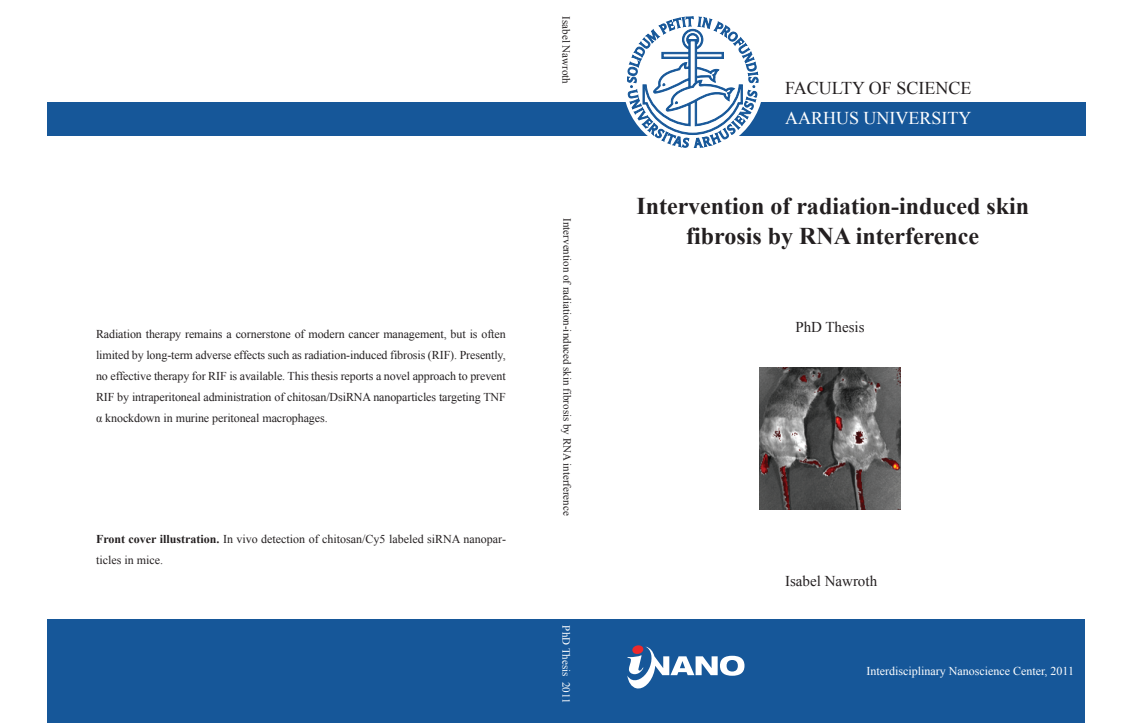
<style>
.page{position:relative;width:1134px;height:723px;background:#fff}
.page>*{position:absolute;margin:0;border:0;box-sizing:border-box;transform-origin:0 0}
.t1{font:700 24px/30px "Times New Roman";color:#231f20;text-align:center}
.t2{font:18px "Times New Roman";color:#231f20}
.t3{font:18px "Times New Roman";color:#fff}
.t4{font:15px "Times New Roman";color:#231f20}
.t5{font:12px/21px "Times New Roman";color:#231f20;text-align:justify}
.t6{font:12px "Times New Roman";color:#fff}
.t7{font:11px "Times New Roman";color:#231f20}
.t8{font:11px "Times New Roman";color:#fff}
.s1{font-weight:700}
</style>
<div class="page">
<div style="left:48px;top:619px;width:1037px;height:104px;background:#165799"></div>
<svg style="left:627px;top:645px;width:117px;height:43px"></svg>
<div style="left:47px;top:102px;width:1038px;height:33px;background:#165799"></div>
<div style="left:623px;top:12px;width:141px;height:141px;background:#fff;border-radius:50%"></div>
<svg style="left:627px;top:17px;width:131px;height:131px"></svg>
<img style="left:759px;top:368px;width:142px;height:141px">
<p class="t5" style="left:96px;top:323px;width:411px">Radiation therapy remains a cornerstone of modern cancer management, but is often limited by long-term adverse effects such as radiation-induced fibrosis (RIF). Presently, no effective therapy for RIF is available. This thesis reports a novel approach to prevent RIF by intraperitoneal administration of chitosan/DsiRNA nanoparticles targeting TNF α knockdown in murine peritoneal macrophages.</p>
<p class="t5" style="left:96px;top:529px;width:411px"><span class="s1">Front cover illustration.</span> In vivo detection of chitosan/Cy5 labeled siRNA nanopar&shy;ticles in mice.</p>
<p class="t7" style="left:574px;top:16px;width:69px;rotate:90deg">Isabel Nawroth</p>
<p class="t7" style="left:575px;top:218px;width:299px;rotate:90deg">Intervention of radiation-induced skin fibrosis by RNA interference</p>
<p class="t8" style="left:574px;top:625px;width:79px;rotate:90deg">PhD Thesis 2011</p>
<h2 class="t2" style="left:785px;top:76px;width:188px">FACULTY OF SCIENCE</h2>
<h2 class="t3" style="left:785px;top:106px;width:188px">AARHUS UNIVERSITY</h2>
<h1 class="t1" style="left:636px;top:191px;width:394px">Intervention of radiation-induced skin fibrosis by RNA interference</h1>
<p class="t4" style="left:795px;top:317px;width:71px">PhD Thesis</p>
<p class="t4" style="left:785px;top:571px;width:94px">Isabel Nawroth</p>
<p class="t6" style="left:866px;top:663px;width:209px">Interdisciplinary Nanoscience Center, 2011</p>
</div>
